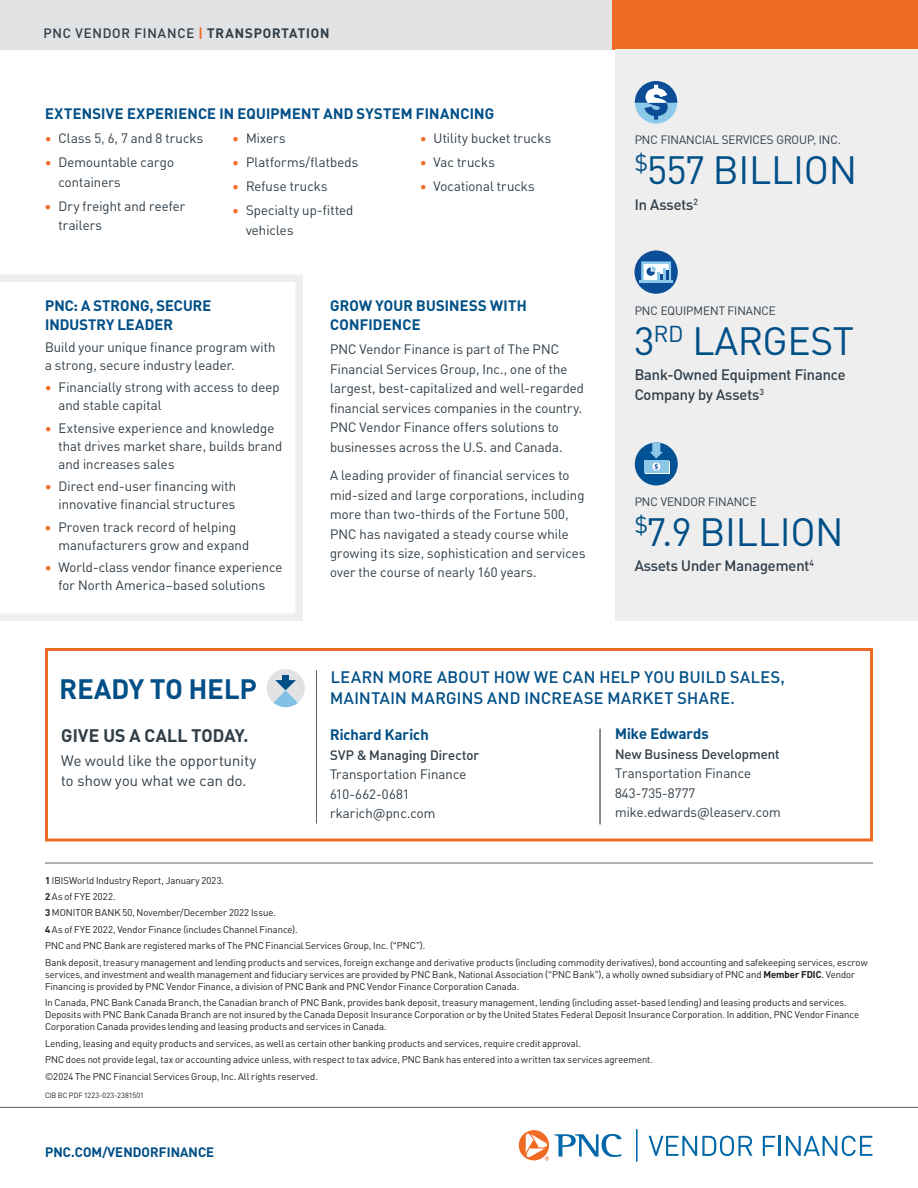
<style>
.page{position:relative;width:918px;height:1188px;background:#fff}
.page>*{position:absolute;margin:0;border:0;box-sizing:border-box;transform-origin:0 0}
.t1{font:39px "PNC Brand";letter-spacing:.01em;color:#004f87}
.t2{font:700 27.75px "PNC Brand";letter-spacing:.01em;color:#004f87}
.t3{font:700 18px "PNC Brand";letter-spacing:.01em;color:#303e48}
.t4{font:500 16.5px/21px "PNC Brand";letter-spacing:.03em;color:#004f87}
.t5{font:700 15px/19.5px "PNC Brand";letter-spacing:.015em;color:#004f87}
.t6{font:500 15px/19.5px "PNC Brand";color:#313e48}
.t7{font:15px/19.5px "PNC Brand";letter-spacing:.015em;color:#303e48}
.t8{font:13.5px/19.5px "PNC Brand";letter-spacing:.01em;color:#313e48}
.t9{font:500 13.5px "PNC Brand";letter-spacing:.01em;color:#313e48}
.t10{font:500 13.5px "PNC Brand";letter-spacing:.06em;color:#313e48}
.t11{font:700 13.5px "PNC Brand";letter-spacing:.01em;color:#004f87}
.t12{font:12px "PNC Brand";color:#313e48}
.t13{font:9.75px/12px "PNC Brand";letter-spacing:.005em;color:#231f20}
.t14{font:7.5px "PNC Brand";letter-spacing:.015em;color:#231f20}
.s1{font-weight:700;color:#ef6a22}
.s2{font-weight:700}
</style>
<div class="page">
<div style="left:612px;top:0;width:306px;height:50px;background:#ef6a22"></div>
<div style="left:0;top:0;width:612px;height:50px;background:#e1e2e4"></div>
<svg style="left:0;top:275px;width:303px;height:346px"></svg>
<div style="left:615px;top:50px;width:303px;height:571px;background:#eeeeef"></div>
<svg style="left:635px;top:81px;width:42px;height:43px"></svg>
<svg style="left:635px;top:250px;width:43px;height:44px"></svg>
<svg style="left:635px;top:442px;width:43px;height:43px"></svg>
<hr style="left:0;top:1107px;width:918px;height:1px;background:#5b6670">
<hr style="left:45px;top:863px;width:828px;height:1px;background:#5a6671">
<div style="left:45px;top:648px;width:828px;height:194px;border:3px solid #ef6a22"></div>
<svg style="left:267px;top:669px;width:38px;height:38px"></svg>
<hr style="left:600px;top:729px;width:1px;height:96px;background:#5a6671">
<hr style="left:316px;top:671px;width:1px;height:153px;background:#5b6670">
<svg style="left:649px;top:1136px;width:103px;height:20px"></svg>
<svg style="left:763px;top:1136px;width:12px;height:20px"></svg>
<hr style="left:779px;top:1136px;width:2px;height:20px;background:#0068a9">
<svg style="left:786px;top:1136px;width:86px;height:20px"></svg>
<svg style="left:519px;top:1130px;width:102px;height:31px"></svg>
<hr style="left:636px;top:1129px;width:1px;height:32px;background:#0068a9">
<h3 class="t10" style="left:44px;top:24px;width:287px">PNC VENDOR FINANCE <span class="s1">|</span> <span class="s2">TRANSPORTATION</span></h3>
<h2 class="t5" style="left:45px;top:104px;width:451px">EXTENSIVE EXPERIENCE IN EQUIPMENT AND SYSTEM FINANCING</h2>
<p class="t8" style="left:45px;top:129px;width:160px"><span class="s1">•</span> Class 5, 6, 7 and 8 trucks</p>
<p class="t8" style="left:58px;top:153px;width:117px;text-indent:-13px"><span class="s1">•</span> Demountable cargo containers</p>
<p class="t8" style="left:58px;top:196px;width:128px;text-indent:-14px"><span class="s1">•</span> Dry freight and reefer trailers</p>
<p class="t8" style="left:233px;top:129px;width:55px"><span class="s1">•</span> Mixers</p>
<p class="t8" style="left:233px;top:153px;width:127px"><span class="s1">•</span> Platforms/flatbeds</p>
<p class="t8" style="left:233px;top:177px;width:97px"><span class="s1">•</span> Refuse trucks</p>
<p class="t8" style="left:246px;top:201px;width:109px;text-indent:-14px"><span class="s1">•</span> Specialty up-fitted vehicles</p>
<p class="t8" style="left:420px;top:129px;width:133px"><span class="s1">•</span> Utility bucket trucks</p>
<p class="t8" style="left:420px;top:153px;width:76px"><span class="s1">•</span> Vac trucks</p>
<p class="t8" style="left:420px;top:177px;width:116px"><span class="s1">•</span> Vocational trucks</p>
<h2 class="t5" style="left:45px;top:295px;width:168px">PNC: A STRONG, SECURE<br>INDUSTRY LEADER</h2>
<p class="t8" style="left:45px;top:337px;width:232px;line-height:18px">Build your unique finance program with a strong, secure industry leader.</p>
<p class="t8" style="left:58px;top:378px;width:223px;line-height:18px;text-indent:-14px"><span class="s1">•</span> Financially strong with access to deep and stable capital</p>
<p class="t8" style="left:58px;top:418px;width:225px;line-height:18px;text-indent:-13px"><span class="s1">•</span> Extensive experience and knowledge that drives market share, builds brand and increases sales</p>
<p class="t8" style="left:45px;top:477px;width:193px;line-height:18px;text-align:right"><span class="s1">•</span> Direct end-user financing with innovative financial structures</p>
<p class="t8" style="left:58px;top:517px;width:192px;line-height:18px;text-indent:-14px"><span class="s1">•</span> Proven track record of helping manufacturers grow and expand</p>
<p class="t8" style="left:45px;top:558px;width:239px;line-height:18px;text-align:center"><span class="s1">•</span> World-class vendor finance experience for North America–based solutions</p>
<h2 class="t5" style="left:330px;top:295px;width:198px">GROW YOUR BUSINESS WITH<br>CONFIDENCE</h2>
<p class="t8" style="left:330px;top:339px;width:256px">PNC Vendor Finance is part of The PNC Financial Services Group, Inc., one of the largest, best-capitalized and well-regarded financial services companies in the country.<br>PNC Vendor Finance offers solutions to businesses across the U.S. and Canada.</p>
<p class="t8" style="left:330px;top:465px;width:257px">A leading provider of financial services to mid-sized and large corporations, including more than two-thirds of the Fortune 500, PNC has navigated a steady course while growing its size, sophistication and services over the course of nearly 160 years.</p>
<p class="t12" style="left:635px;top:132px;width:208px">PNC FINANCIAL SERVICES GROUP, INC.</p>
<p class="t1" style="left:635px;top:146px;width:224px"><sup>$</sup>557 BILLION</p>
<p class="t6" style="left:635px;top:194px;width:65px">In Assets<sup>2</sup></p>
<p class="t12" style="left:635px;top:303px;width:143px">PNC EQUIPMENT FINANCE</p>
<p class="t1" style="left:635px;top:317px;width:221px">3<sup>RD</sup> LARGEST</p>
<p class="t6" style="left:635px;top:365px;width:212px">Bank-Owned Equipment Finance<br>Company by Assets<sup>3</sup></p>
<p class="t12" style="left:635px;top:494px;width:124px">PNC VENDOR FINANCE</p>
<p class="t1" style="left:635px;top:508px;width:210px"><sup>$</sup>7.9 BILLION</p>
<p class="t6" style="left:635px;top:556px;width:181px">Assets Under Management<sup>4</sup></p>
<p class="t2" style="left:60px;top:671px;width:198px">READY TO HELP</p>
<p class="t3" style="left:61px;top:724px;width:189px">GIVE US A CALL TODAY.</p>
<p class="t7" style="left:61px;top:751px;width:197px">We would like the opportunity to show you what we can do.</p>
<p class="t13" style="left:45px;top:874px;width:181px"><span class="s2">1</span> IBISWorld Industry Report, January 2023.</p>
<p class="t13" style="left:45px;top:890px;width:72px"><span class="s2">2</span> As of FYE 2022.</p>
<p class="t13" style="left:45px;top:907px;width:232px"><span class="s2">3</span> MONITOR BANK 50, November/December 2022 Issue.</p>
<p class="t13" style="left:45px;top:923px;width:254px"><span class="s2">4</span> As of FYE 2022, Vendor Finance (includes Channel Finance).</p>
<p class="t4" style="left:330px;top:666px;width:456px">LEARN MORE ABOUT HOW WE CAN HELP YOU BUILD SALES,<br>MAINTAIN MARGINS AND INCREASE MARKET SHARE.</p>
<p class="t5" style="left:330px;top:724px;width:100px">Richard Karich</p>
<p class="t9" style="left:330px;top:746px;width:151px">SVP &amp; Managing Director</p>
<p class="t8" style="left:330px;top:764px;width:138px">Transportation Finance</p>
<p class="t8" style="left:330px;top:784px;width:81px">610-662-0681</p>
<p class="t8" style="left:330px;top:803px;width:107px">rkarich@pnc.com</p>
<h3 class="t5" style="left:615px;top:723px;width:95px">Mike Edwards</h3>
<h3 class="t9" style="left:615px;top:745px;width:166px">New Business Development</h3>
<h3 class="t8" style="left:615px;top:764px;width:167px">Transportation Finance<br>843-735-8777 mike.edwards@leaserv.com</h3>
<p class="t13" style="left:45px;top:940px;width:382px">PNC and PNC Bank are registered marks of The PNC Financial Services Group, Inc. (“PNC”).</p>
<p class="t13" style="left:45px;top:956px;width:824px">Bank deposit, treasury management and lending products and services, foreign exchange and derivative products (including commodity derivatives), bond accounting and safekeeping services, escrow services, and investment and wealth management and fiduciary services are provided by PNC Bank, National Association (“PNC Bank”), a wholly owned subsidiary of PNC and <span class="s2">Member FDIC</span>. Vendor<br>Financing is provided by PNC Vendor Finance, a division of PNC Bank and PNC Vendor Finance Corporation Canada.</p>
<p class="t13" style="left:45px;top:997px;width:815px">In Canada, PNC Bank Canada Branch, the Canadian branch of PNC Bank, provides bank deposit, treasury management, lending (including asset-based lending) and leasing products and services.<br>Deposits with PNC Bank Canada Branch are not insured by the Canada Deposit Insurance Corporation or by the United States Federal Deposit Insurance Corporation. In addition, PNC Vendor Finance<br>Corporation Canada provides lending and leasing products and services in Canada.</p>
<p class="t13" style="left:45px;top:1037px;width:538px">Lending, leasing and equity products and services, as well as certain other banking products and services, require credit approval.</p>
<p class="t13" style="left:45px;top:1054px;width:609px">PNC does not provide legal, tax or accounting advice unless, with respect to tax advice, PNC Bank has entered into a written tax services agreement.</p>
<p class="t13" style="left:45px;top:1070px;width:274px">©2024 The PNC Financial Services Group, Inc. All rights reserved.</p>
<p class="t14" style="left:45px;top:1091px;width:100px">CIB BC PDF 1223-023-2381501</p>
<p class="t11" style="left:45px;top:1143px;width:171px">PNC.COM/VENDORFINANCE</p>
</div>
